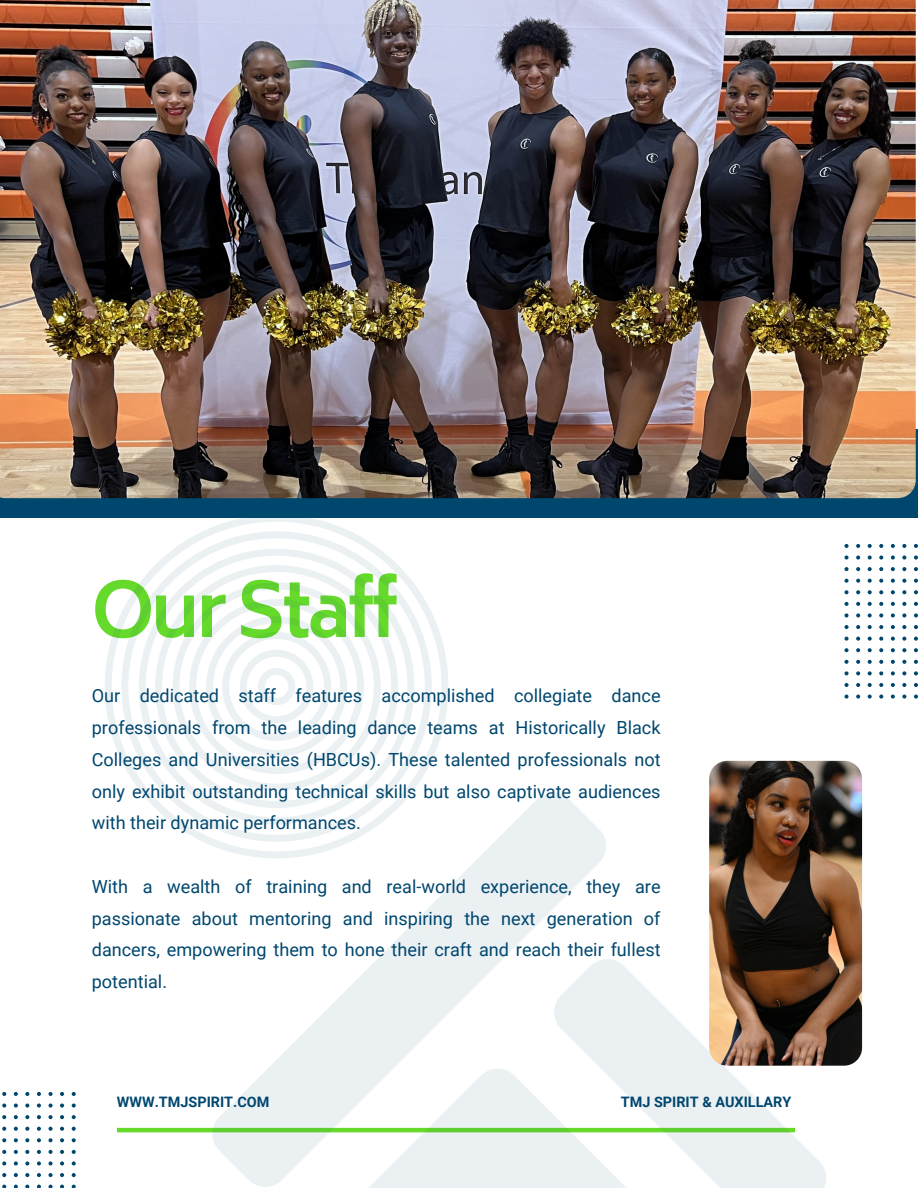
<style>
.page{position:relative;width:918px;height:1188px;background:#fff}
.page>*{position:absolute;margin:0;border:0;box-sizing:border-box;transform-origin:0 0}
.t1{font:700 74.1px "Biryani";letter-spacing:-.05em;color:#66da2b}
.t2{font:18.15px/31.8px "Roboto";color:#00476e;text-align:justify}
.t3{font:700 14.4px "Roboto";color:#00476e}
</style>
<div class="page">
<div style="left:0;top:430px;width:918px;height:88px;background:#00476e"></div>
<img style="left:0;top:0;width:916px;height:498px">
<svg style="left:105px;top:518px;width:343px;height:328px"></svg>
<hr style="left:117px;top:1128px;width:678px;height:4px;background:#66da2b">
<svg style="left:212px;top:793px;width:614px;height:395px"></svg>
<svg style="left:914px;top:544px;width:4px;height:4px"></svg>
<svg style="left:914px;top:555px;width:4px;height:5px"></svg>
<svg style="left:914px;top:567px;width:4px;height:4px"></svg>
<svg style="left:914px;top:579px;width:4px;height:4px"></svg>
<svg style="left:914px;top:590px;width:4px;height:4px"></svg>
<svg style="left:914px;top:602px;width:4px;height:4px"></svg>
<svg style="left:914px;top:613px;width:4px;height:4px"></svg>
<svg style="left:902px;top:544px;width:4px;height:4px"></svg>
<svg style="left:902px;top:555px;width:4px;height:5px"></svg>
<svg style="left:902px;top:567px;width:4px;height:4px"></svg>
<svg style="left:902px;top:579px;width:4px;height:4px"></svg>
<svg style="left:902px;top:590px;width:4px;height:4px"></svg>
<svg style="left:902px;top:602px;width:4px;height:4px"></svg>
<svg style="left:902px;top:613px;width:4px;height:4px"></svg>
<svg style="left:891px;top:544px;width:4px;height:4px"></svg>
<svg style="left:891px;top:555px;width:4px;height:5px"></svg>
<svg style="left:891px;top:567px;width:4px;height:4px"></svg>
<svg style="left:891px;top:579px;width:4px;height:4px"></svg>
<svg style="left:891px;top:590px;width:4px;height:4px"></svg>
<svg style="left:891px;top:602px;width:4px;height:4px"></svg>
<svg style="left:891px;top:613px;width:4px;height:4px"></svg>
<svg style="left:879px;top:544px;width:4px;height:4px"></svg>
<svg style="left:879px;top:555px;width:4px;height:5px"></svg>
<svg style="left:879px;top:567px;width:4px;height:4px"></svg>
<svg style="left:879px;top:579px;width:4px;height:4px"></svg>
<svg style="left:879px;top:590px;width:4px;height:4px"></svg>
<svg style="left:879px;top:602px;width:4px;height:4px"></svg>
<svg style="left:879px;top:613px;width:4px;height:4px"></svg>
<svg style="left:868px;top:544px;width:4px;height:4px"></svg>
<svg style="left:868px;top:555px;width:4px;height:5px"></svg>
<svg style="left:868px;top:567px;width:4px;height:4px"></svg>
<svg style="left:868px;top:579px;width:4px;height:4px"></svg>
<svg style="left:868px;top:590px;width:4px;height:4px"></svg>
<svg style="left:868px;top:602px;width:4px;height:4px"></svg>
<svg style="left:868px;top:613px;width:4px;height:4px"></svg>
<svg style="left:856px;top:544px;width:4px;height:4px"></svg>
<svg style="left:856px;top:555px;width:4px;height:5px"></svg>
<svg style="left:856px;top:567px;width:4px;height:4px"></svg>
<svg style="left:856px;top:579px;width:4px;height:4px"></svg>
<svg style="left:856px;top:590px;width:4px;height:4px"></svg>
<svg style="left:856px;top:602px;width:4px;height:4px"></svg>
<svg style="left:856px;top:613px;width:4px;height:4px"></svg>
<svg style="left:845px;top:544px;width:4px;height:4px"></svg>
<svg style="left:845px;top:555px;width:4px;height:5px"></svg>
<svg style="left:845px;top:567px;width:4px;height:4px"></svg>
<svg style="left:845px;top:579px;width:4px;height:4px"></svg>
<svg style="left:845px;top:590px;width:4px;height:4px"></svg>
<svg style="left:845px;top:602px;width:4px;height:4px"></svg>
<svg style="left:845px;top:613px;width:4px;height:4px"></svg>
<svg style="left:914px;top:625px;width:4px;height:4px"></svg>
<svg style="left:914px;top:637px;width:4px;height:4px"></svg>
<svg style="left:914px;top:648px;width:4px;height:4px"></svg>
<svg style="left:914px;top:660px;width:4px;height:4px"></svg>
<svg style="left:914px;top:671px;width:4px;height:4px"></svg>
<svg style="left:914px;top:683px;width:4px;height:4px"></svg>
<svg style="left:914px;top:695px;width:4px;height:4px"></svg>
<svg style="left:902px;top:625px;width:4px;height:4px"></svg>
<svg style="left:902px;top:637px;width:4px;height:4px"></svg>
<svg style="left:902px;top:648px;width:4px;height:4px"></svg>
<svg style="left:902px;top:660px;width:4px;height:4px"></svg>
<svg style="left:902px;top:671px;width:4px;height:4px"></svg>
<svg style="left:902px;top:683px;width:4px;height:4px"></svg>
<svg style="left:902px;top:695px;width:4px;height:4px"></svg>
<svg style="left:891px;top:625px;width:4px;height:4px"></svg>
<svg style="left:891px;top:637px;width:4px;height:4px"></svg>
<svg style="left:891px;top:648px;width:4px;height:4px"></svg>
<svg style="left:891px;top:660px;width:4px;height:4px"></svg>
<svg style="left:891px;top:671px;width:4px;height:4px"></svg>
<svg style="left:891px;top:683px;width:4px;height:4px"></svg>
<svg style="left:891px;top:695px;width:4px;height:4px"></svg>
<svg style="left:879px;top:625px;width:4px;height:4px"></svg>
<svg style="left:879px;top:637px;width:4px;height:4px"></svg>
<svg style="left:879px;top:648px;width:4px;height:4px"></svg>
<svg style="left:879px;top:660px;width:4px;height:4px"></svg>
<svg style="left:879px;top:671px;width:4px;height:4px"></svg>
<svg style="left:879px;top:683px;width:4px;height:4px"></svg>
<svg style="left:879px;top:695px;width:4px;height:4px"></svg>
<svg style="left:868px;top:625px;width:4px;height:4px"></svg>
<svg style="left:868px;top:637px;width:4px;height:4px"></svg>
<svg style="left:868px;top:648px;width:4px;height:4px"></svg>
<svg style="left:868px;top:660px;width:4px;height:4px"></svg>
<svg style="left:868px;top:671px;width:4px;height:4px"></svg>
<svg style="left:868px;top:683px;width:4px;height:4px"></svg>
<svg style="left:868px;top:695px;width:4px;height:4px"></svg>
<svg style="left:856px;top:625px;width:4px;height:4px"></svg>
<svg style="left:856px;top:637px;width:4px;height:4px"></svg>
<svg style="left:856px;top:648px;width:4px;height:4px"></svg>
<svg style="left:856px;top:660px;width:4px;height:4px"></svg>
<svg style="left:856px;top:671px;width:4px;height:4px"></svg>
<svg style="left:856px;top:683px;width:4px;height:4px"></svg>
<svg style="left:856px;top:695px;width:4px;height:4px"></svg>
<svg style="left:845px;top:625px;width:4px;height:4px"></svg>
<svg style="left:845px;top:637px;width:4px;height:4px"></svg>
<svg style="left:845px;top:648px;width:4px;height:4px"></svg>
<svg style="left:845px;top:660px;width:4px;height:4px"></svg>
<svg style="left:845px;top:671px;width:4px;height:4px"></svg>
<svg style="left:845px;top:683px;width:4px;height:4px"></svg>
<svg style="left:845px;top:695px;width:4px;height:4px"></svg>
<svg style="left:2px;top:1185px;width:4px;height:3px"></svg>
<svg style="left:2px;top:1173px;width:4px;height:4px"></svg>
<svg style="left:14px;top:1185px;width:4px;height:3px"></svg>
<svg style="left:14px;top:1173px;width:4px;height:4px"></svg>
<svg style="left:25px;top:1185px;width:4px;height:3px"></svg>
<svg style="left:25px;top:1173px;width:4px;height:4px"></svg>
<svg style="left:37px;top:1185px;width:4px;height:3px"></svg>
<svg style="left:37px;top:1173px;width:4px;height:4px"></svg>
<svg style="left:48px;top:1185px;width:5px;height:3px"></svg>
<svg style="left:48px;top:1173px;width:5px;height:4px"></svg>
<svg style="left:60px;top:1185px;width:4px;height:3px"></svg>
<svg style="left:60px;top:1173px;width:4px;height:4px"></svg>
<svg style="left:72px;top:1173px;width:3px;height:4px"></svg>
<svg style="left:2px;top:1161px;width:4px;height:5px"></svg>
<svg style="left:2px;top:1150px;width:4px;height:4px"></svg>
<svg style="left:2px;top:1138px;width:4px;height:4px"></svg>
<svg style="left:2px;top:1127px;width:4px;height:4px"></svg>
<svg style="left:2px;top:1115px;width:4px;height:4px"></svg>
<svg style="left:2px;top:1104px;width:4px;height:4px"></svg>
<svg style="left:2px;top:1092px;width:4px;height:4px"></svg>
<svg style="left:14px;top:1161px;width:4px;height:5px"></svg>
<svg style="left:14px;top:1150px;width:4px;height:4px"></svg>
<svg style="left:14px;top:1138px;width:4px;height:4px"></svg>
<svg style="left:14px;top:1127px;width:4px;height:4px"></svg>
<svg style="left:14px;top:1115px;width:4px;height:4px"></svg>
<svg style="left:14px;top:1104px;width:4px;height:4px"></svg>
<svg style="left:14px;top:1092px;width:4px;height:4px"></svg>
<svg style="left:25px;top:1161px;width:4px;height:5px"></svg>
<svg style="left:25px;top:1150px;width:4px;height:4px"></svg>
<svg style="left:25px;top:1138px;width:4px;height:4px"></svg>
<svg style="left:25px;top:1127px;width:4px;height:4px"></svg>
<svg style="left:25px;top:1115px;width:4px;height:4px"></svg>
<svg style="left:25px;top:1104px;width:4px;height:4px"></svg>
<svg style="left:25px;top:1092px;width:4px;height:4px"></svg>
<svg style="left:37px;top:1161px;width:4px;height:5px"></svg>
<svg style="left:37px;top:1150px;width:4px;height:4px"></svg>
<svg style="left:37px;top:1138px;width:4px;height:4px"></svg>
<svg style="left:37px;top:1127px;width:4px;height:4px"></svg>
<svg style="left:37px;top:1115px;width:4px;height:4px"></svg>
<svg style="left:37px;top:1104px;width:4px;height:4px"></svg>
<svg style="left:37px;top:1092px;width:4px;height:4px"></svg>
<svg style="left:48px;top:1161px;width:5px;height:5px"></svg>
<svg style="left:48px;top:1150px;width:5px;height:4px"></svg>
<svg style="left:48px;top:1138px;width:5px;height:4px"></svg>
<svg style="left:48px;top:1127px;width:5px;height:4px"></svg>
<svg style="left:48px;top:1115px;width:5px;height:4px"></svg>
<svg style="left:48px;top:1104px;width:5px;height:4px"></svg>
<svg style="left:48px;top:1092px;width:5px;height:4px"></svg>
<svg style="left:60px;top:1161px;width:4px;height:5px"></svg>
<svg style="left:60px;top:1150px;width:4px;height:4px"></svg>
<svg style="left:60px;top:1138px;width:4px;height:4px"></svg>
<svg style="left:60px;top:1127px;width:4px;height:4px"></svg>
<svg style="left:60px;top:1115px;width:4px;height:4px"></svg>
<svg style="left:60px;top:1104px;width:4px;height:4px"></svg>
<svg style="left:60px;top:1092px;width:4px;height:4px"></svg>
<svg style="left:72px;top:1161px;width:3px;height:5px"></svg>
<svg style="left:72px;top:1150px;width:3px;height:4px"></svg>
<svg style="left:72px;top:1138px;width:3px;height:4px"></svg>
<svg style="left:72px;top:1127px;width:3px;height:4px"></svg>
<svg style="left:72px;top:1115px;width:3px;height:4px"></svg>
<svg style="left:72px;top:1104px;width:3px;height:4px"></svg>
<svg style="left:72px;top:1092px;width:3px;height:4px"></svg>
<img style="left:709px;top:761px;width:153px;height:304px;border-radius:18px">
<p class="t1" style="left:92px;top:568px;width:308px">Our Staff</p>
<p class="t2" style="left:92px;top:680px;width:570px">Our dedicated staff features accomplished collegiate dance professionals from the leading dance teams at Historically Black Colleges and Universities (HBCUs). These talented professionals not only exhibit outstanding technical skills but also captivate audiences with their dynamic performances.</p>
<h1 class="t2" style="left:92px;top:871px;width:570px">With a wealth of training and real-world experience, they are passionate about mentoring and inspiring the next generation of dancers, empowering them to hone their craft and reach their fullest potential.</h1>
<h2 class="t3" style="left:117px;top:1094px;width:154px">WWW.TMJSPIRIT.COM</h2>
<h2 class="t3" style="left:621px;top:1094px;width:172px">TMJ SPIRIT &amp; AUXILLARY</h2>
</div>
